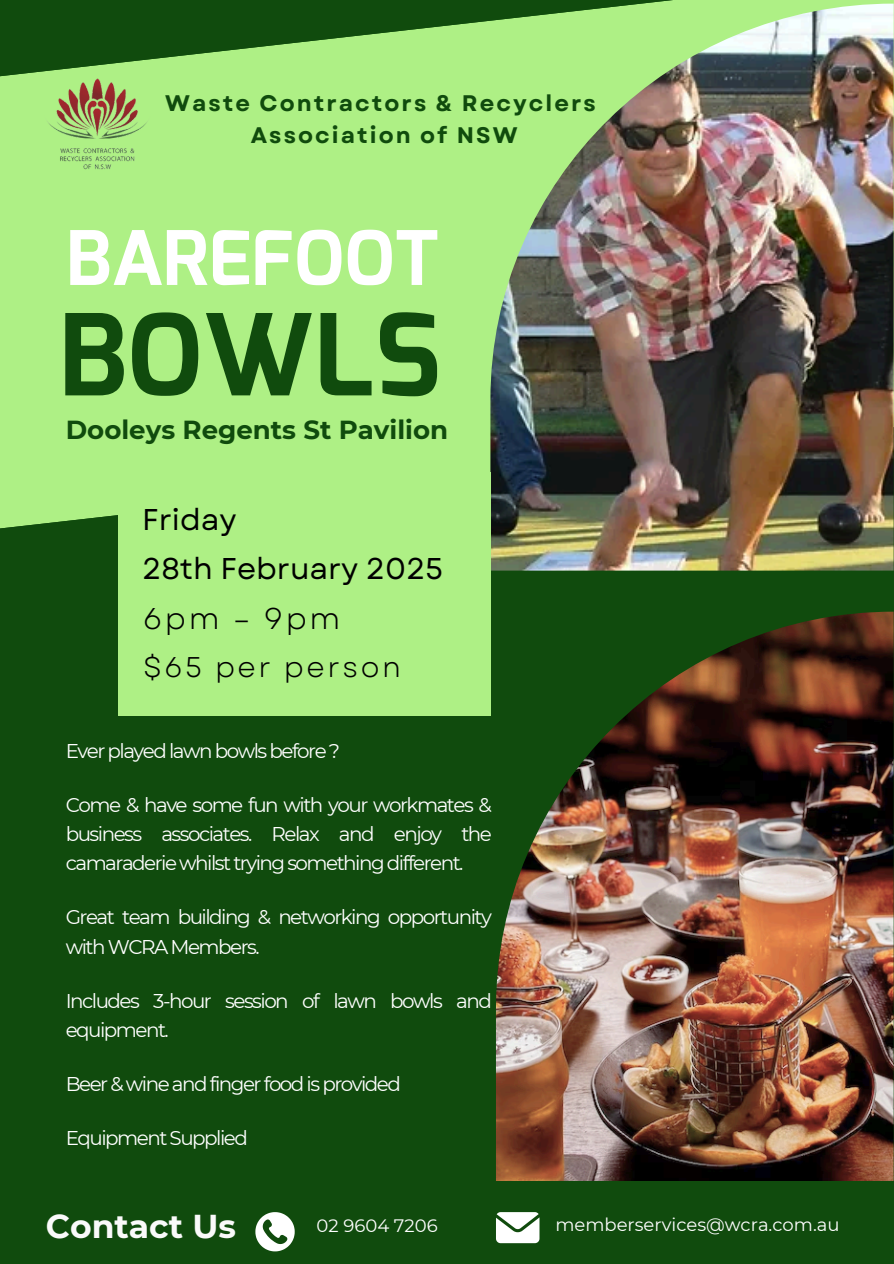
<style>
.page{position:relative;width:894px;height:1264px;background:#fff}
.page>*{position:absolute;margin:0;border:0;box-sizing:border-box;transform-origin:0 0}
.t1{font:700 112.5px "Mina";color:#104b0d}
.t2{font:700 75px "Mina";color:#fff}
.t3{font:700 33px "Montserrat";color:#fafafa}
.t4{font:30px "Garet";color:#000}
.t5{font:30px "Garet";letter-spacing:.09em;color:#000}
.t6{font:28.5px "Garet";letter-spacing:.09em;color:#000}
.t7{font:700 26.1px "Montserrat";color:#104b0d}
.t8{font:700 22.5px "Garet";letter-spacing:.09em;color:#104b0d}
.t9{font:19.95px/29.2px "Montserrat";letter-spacing:-.075em;color:#fff}
.t10{font:18px "Montserrat";color:#fff}
</style>
<div class="page">
<div style="left:0;top:0;width:893px;height:1263px;background:#104b0d"></div>
<svg style="left:0;top:0;width:893px;height:529px;background:#9cdd77"></svg>
<img style="left:35px;top:68px;width:129px;height:105px">
<img style="left:490px;top:4px;width:403px;height:566px">
<img style="left:496px;top:611px;width:397px;height:569px">
<svg style="left:496px;top:1212px;width:43px;height:31px"></svg>
<svg style="left:255px;top:1212px;width:39px;height:39px"></svg>
<div style="left:118px;top:472px;width:372px;height:243px;background:#aef085"></div>
<p class="t8" style="left:165px;top:87px;width:432px">Waste Contractors &amp; Recyclers</p>
<p class="t8" style="left:251px;top:119px;width:268px">Association of NSW</p>
<h2 class="t2" style="left:66px;top:215px;width:374px">BAREFOOT</h2>
<h1 class="t1" style="left:59px;top:291px;width:384px">BOWLS</h1>
<h4 class="t7" style="left:66px;top:414px;width:384px">Dooleys Regents St Pavilion</h4>
<h3 class="t4" style="left:142px;top:498px;width:96px">Friday</h3>
<p class="t4" style="left:142px;top:547px;width:302px">28th February 2025</p>
<p class="t5" style="left:143px;top:596px;width:199px">6pm – 9pm</p>
<p class="t6" style="left:143px;top:646px;width:259px">$65 per person</p>
<h4 class="t9" style="left:66px;top:736px;width:276px">Ever played lawn bowls before ?</h4>
<h4 class="t9" style="left:66px;top:790px;width:427px;text-align:justify">Come &amp; have some fun with your workmates &amp; business associates. Relax and enjoy the camaraderie whilst trying something different.</h4>
<h6 class="t9" style="left:66px;top:902px;width:427px">Great team building &amp; networking opportunity with WCRA Members.</h6>
<p class="t9" style="left:66px;top:985px;width:427px">Includes 3-hour session of lawn bowls and equipment.</p>
<p class="t9" style="left:66px;top:1069px;width:336px">Beer &amp; wine and finger food is provided</p>
<p class="t9" style="left:66px;top:1123px;width:184px">Equipment Supplied</p>
<p class="t3" style="left:46px;top:1205px;width:192px">Contact Us</p>
<p class="t10" style="left:316px;top:1214px;width:123px">02 9604 7206</p>
<p class="t10" style="left:555px;top:1213px;width:285px">memberservices@wcra.com.au</p>
</div>
